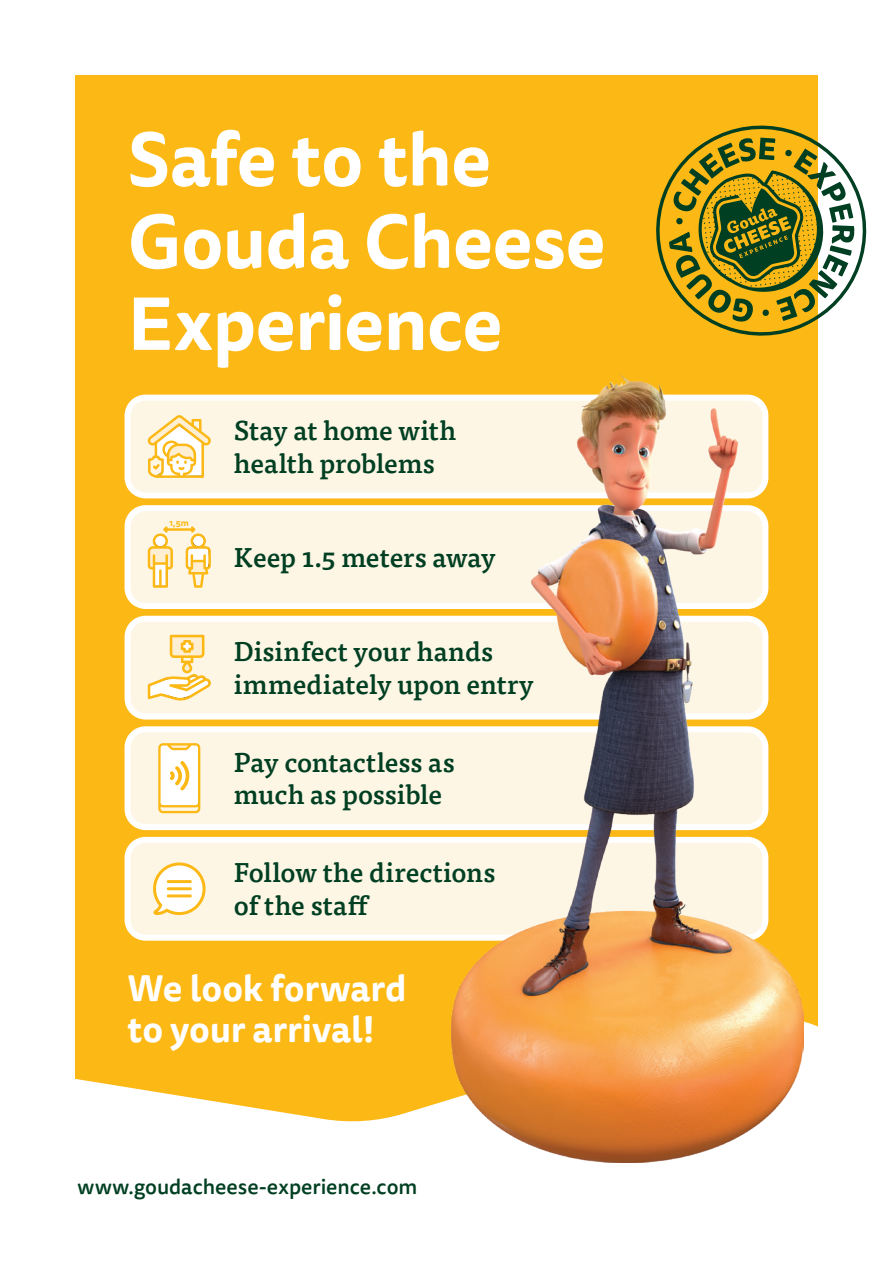
<style>
.page{position:relative;width:893px;height:1263px;background:#fff}
.page>*{position:absolute;margin:0;border:0;box-sizing:border-box;transform-origin:0 0}
.t1{font:700 73.5px/82.2px "Tisa Sans Pro";letter-spacing:-.01em;color:#fff}
.t2{font:700 36px/40.3px "Tisa Sans Pro";color:#fff}
.t3{font:500 27px/32.4px "Tisa Pro";letter-spacing:-.005em;color:#003f22}
.t4{font:500 21px "Tisa Sans Pro";letter-spacing:-.005em;color:#003f22}
.t5{font:700 8.85px "Tisa Sans Pro";color:#fcb814}
</style>
<div class="page">
<div style="left:75px;top:75px;width:743px;height:920px;background:#fcb814"></div>
<svg style="left:75px;top:995px;width:743px;height:127px;fill:#fcb814"></svg>
<svg style="left:641px;top:111px;width:226px;height:239px;fill:#fcb814"></svg>
<div style="left:128px;top:398px;width:637px;height:97px;background:#fef6e5;border-radius:18px"></div>
<svg style="left:147px;top:415px;width:64px;height:63px"></svg>
<div style="left:125px;top:395px;width:643px;height:103px;border:6px solid #fff;border-radius:18px"></div>
<div style="left:128px;top:508px;width:637px;height:98px;background:#fef6e5;border-radius:18px"></div>
<svg style="left:148px;top:526px;width:63px;height:62px"></svg>
<div style="left:125px;top:505px;width:643px;height:104px;border:6px solid #fff;border-radius:18px"></div>
<div style="left:128px;top:729px;width:637px;height:98px;background:#fef6e5;border-radius:18px"></div>
<svg style="left:158px;top:743px;width:42px;height:70px;background:#fdeabb"></svg>
<div style="left:125px;top:726px;width:643px;height:104px;border:6px solid #fff;border-radius:18px"></div>
<div style="left:128px;top:619px;width:637px;height:97px;background:#fef6e5;border-radius:18px"></div>
<svg style="left:148px;top:635px;width:63px;height:65px"></svg>
<div style="left:125px;top:616px;width:643px;height:103px;border:6px solid #fff;border-radius:18px"></div>
<div style="left:128px;top:840px;width:637px;height:98px;background:#fef6e5;border-radius:18px"></div>
<svg style="left:153px;top:862px;width:53px;height:53px"></svg>
<hr style="left:167px;top:880px;width:25px;height:3px;background:#fcb814">
<hr style="left:167px;top:887px;width:25px;height:3px;background:#fcb814">
<hr style="left:167px;top:894px;width:25px;height:3px;background:#fcb814">
<div style="left:125px;top:837px;width:643px;height:104px;border:6px solid #fff;border-radius:18px"></div>
<img style="left:451px;top:374px;width:352px;height:789px">
<p class="t1" style="left:128px;top:119px;width:480px">Safe to the<br>Gouda Cheese<br>Experience</p>
<p class="t5" style="left:170px;top:516px;width:21px">1,5m</p>
<p class="t3" style="left:234px;top:413px;width:224px">Stay at home with health problems</p>
<p class="t3" style="left:234px;top:540px;width:263px">Keep 1.5 meters away</p>
<p class="t3" style="left:234px;top:634px;width:301px">Disinfect your hands immediately upon entry</p>
<p class="t3" style="left:234px;top:744px;width:222px">Pay contactless as much as possible</p>
<p class="t3" style="left:234px;top:855px;width:263px">Follow the directions of the staff</p>
<p class="t2" style="left:128px;top:968px;width:281px">We look forward to your arrival!</p>
<p class="t4" style="left:78px;top:1172px;width:341px">www.goudacheese-experience.com</p>
</div>
